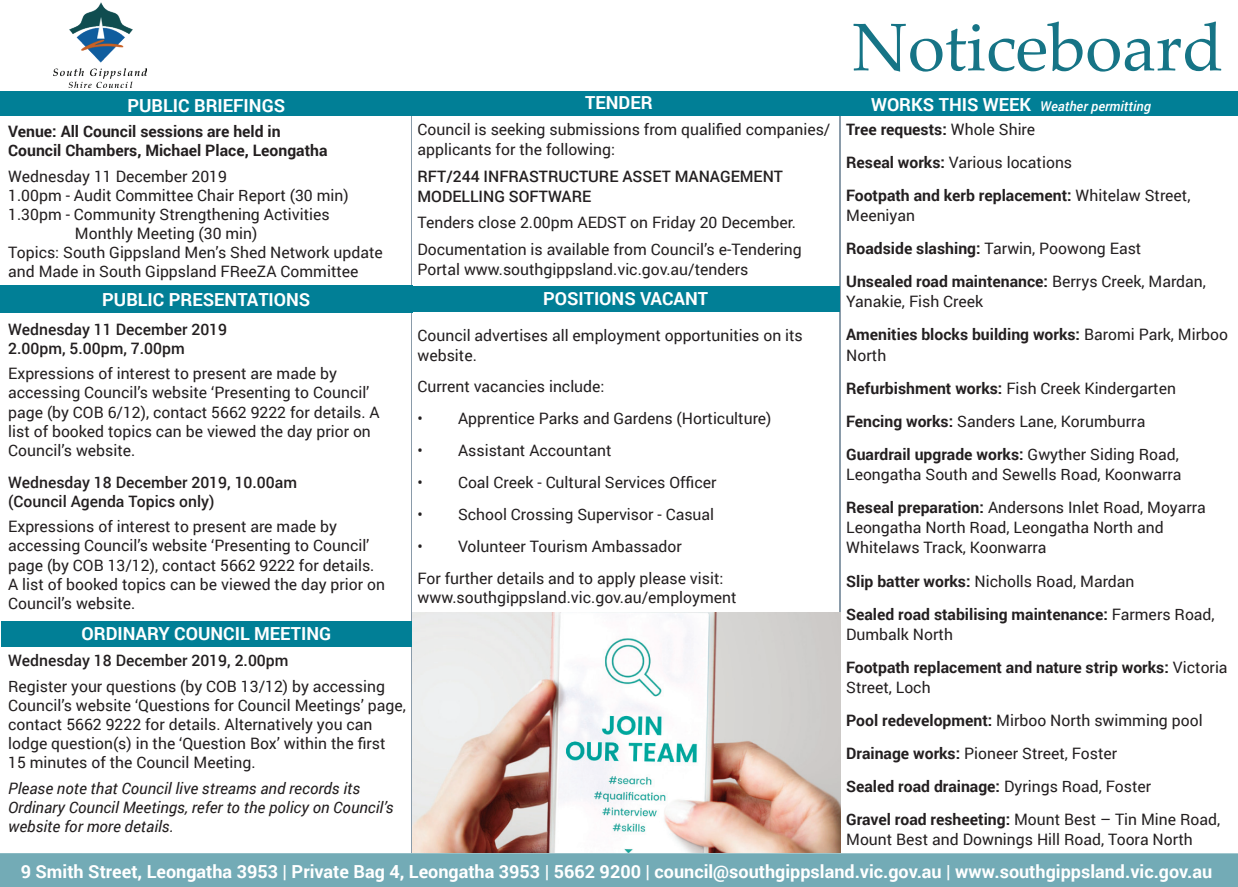
<style>
.page{position:relative;width:1238px;height:887px;background:#fff}
.page>*{position:absolute;margin:0;border:0;box-sizing:border-box;transform-origin:0 0}
.t1{font:67.5px "Palatino Linotype";color:#167486}
.t2{font:700 18px "Roboto";color:#fff}
.t3{font:15.75px/19.1px "Roboto";color:#231f20}
.t4{font:700 15.75px/33.1px "Roboto";color:#231f20}
.t5{font:500 15.75px/19.1px "Roboto";color:#231f20}
.t6{font:italic 15.75px/19.1px "Roboto";color:#231f20}
.t7{font:italic 500 13.5px "Roboto";color:#fff}
.s1{font-weight:700;font-style:normal;font-size:18px}
.s2{font-weight:400}
.s3{font-weight:700}
</style>
<div class="page">
<hr style="left:839px;top:103px;width:1px;height:749px;background:#8a9ba9">
<div style="left:0;top:91px;width:1237px;height:24px;background:#017f96"></div>
<hr style="left:411px;top:105px;width:1px;height:747px;background:#8a9ba9">
<div style="left:0;top:853px;width:1237px;height:34px;background:#73abb6"></div>
<img style="left:53px;top:3px;width:93px;height:85px">
<div style="left:1px;top:91px;width:413px;height:24px;background:#017f96"></div>
<div style="left:0;top:286px;width:412px;height:27px;background:#017f96"></div>
<div style="left:1px;top:620px;width:412px;height:26px;background:#017f96"></div>
<div style="left:411px;top:286px;width:428px;height:26px;background:#017f96"></div>
<img style="left:413px;top:612px;width:427px;height:240px">
<h1 class="t1" style="left:851px;top:-1px;width:373px">Noticeboard</h1>
<p class="t2" style="left:127px;top:92px;width:159px">PUBLIC BRIEFINGS</p>
<p class="t2" style="left:585px;top:89px;width:69px">TENDER</p>
<p class="t7" style="left:871px;top:96px;width:281px"><span class="s1">WORKS THIS WEEK</span> Weather permitting</p>
<p class="t3" style="left:417px;top:118px;width:414px;line-height:20.2px">Council is seeking submissions from qualified companies/ applicants for the following:</p>
<p class="t5" style="left:417px;top:165px;width:367px;line-height:20.2px">RFT/244 INFRASTRUCTURE ASSET MANAGEMENT<br>MODELLING SOFTWARE</p>
<p class="t3" style="left:417px;top:209px;width:386px;line-height:26.6px">Tenders close 2.00pm AEDST on Friday 20 December.<br>Documentation is available from Council’s e-Tendering</p>
<p class="t3" style="left:417px;top:259px;width:332px">Portal www.southgippsland.vic.gov.au/tenders</p>
<p class="t4" style="left:846px;top:112px;width:346px">Tree requests: <span class="s2">Whole Shire<br></span>Reseal works: <span class="s2">Various locations<br></span>Footpath and kerb replacement: <span class="s2">Whitelaw Street,</span></p>
<p class="t3" style="left:846px;top:198px;width:361px;line-height:33.1px">Meeniyan<br><span class="s3">Roadside slashing:</span> Tarwin, Poowong East<br><span class="s3">Unsealed road maintenance:</span> Berrys Creek, Mardan,</p>
<p class="t3" style="left:846px;top:284px;width:383px;line-height:33.1px">Yanakie, Fish Creek<br><span class="s3">Amenities blocks building works:</span> Baromi Park, Mirboo</p>
<p class="t3" style="left:846px;top:338px;width:334px;line-height:33.1px">North<br><span class="s3">Refurbishment works:</span> Fish Creek Kindergarten <span class="s3">Fencing works:</span> Sanders Lane, Korumburra <span class="s3">Guardrail upgrade works:</span> Gwyther Siding Road,</p>
<p class="t3" style="left:846px;top:457px;width:361px;line-height:33.1px">Leongatha South and Sewells Road, Koonwarra<br><span class="s3">Reseal preparation:</span> Andersons Inlet Road, Moyarra</p>
<p class="t3" style="left:846px;top:517px;width:319px;line-height:20.2px">Leongatha North Road, Leongatha North and<br>Whitelaws Track, Koonwarra</p>
<p class="t4" style="left:846px;top:563px;width:370px">Slip batter works: <span class="s2">Nicholls Road, Mardan<br></span>Sealed road stabilising maintenance: <span class="s2">Farmers Road,</span></p>
<p class="t4" style="left:846px;top:617px;width:383px"><span class="s2">Dumbalk North<br></span>Footpath replacement and nature strip works: <span class="s2">Victoria</span></p>
<p class="t3" style="left:846px;top:670px;width:375px;line-height:33.1px">Street, Loch<br><span class="s3">Pool redevelopment:</span> Mirboo North swimming pool <span class="s3">Drainage works:</span> Pioneer Street, Foster<br><span class="s3">Sealed road drainage:</span> Dyrings Road, Foster<br><span class="s3">Gravel road resheeting:</span> Mount Best – Tin Mine Road,</p>
<p class="t3" style="left:846px;top:829px;width:348px">Mount Best and Downings Hill Road, Toora North</p>
<p class="t2" style="left:21px;top:858px;width:1192px">9 Smith Street, Leongatha 3953 | Private Bag 4, Leongatha 3953 | 5662 9200 | council@southgippsland.vic.gov.au | www.southgippsland.vic.gov.au</p>
<p class="t4" style="left:8px;top:121px;width:321px;line-height:19.1px">Venue: All Council sessions are held in<br>Council Chambers, Michael Place, Leongatha</p>
<p class="t3" style="left:8px;top:166px;width:220px">Wednesday 11 December 2019</p>
<p class="t3" style="left:8px;top:185px;width:342px">1.00pm - Audit Committee Chair Report (30 min)</p>
<p class="t3" style="left:8px;top:204px;width:323px">1.30pm - Community Strengthening Activities</p>
<p class="t3" style="left:75px;top:223px;width:184px">Monthly Meeting (30 min)</p>
<p class="t3" style="left:8px;top:242px;width:376px">Topics: South Gippsland Men’s Shed Network update</p>
<p class="t3" style="left:8px;top:261px;width:352px">and Made in South Gippsland FReeZA Committee</p>
<p class="t2" style="left:543px;top:286px;width:166px">POSITIONS VACANT</p>
<p class="t2" style="left:102px;top:287px;width:210px">PUBLIC PRESENTATIONS</p>
<p class="t5" style="left:8px;top:319px;width:220px">Wednesday 11 December 2019<br>2.00pm, 5.00pm, 7.00pm</p>
<p class="t3" style="left:8px;top:363px;width:373px">Expressions of interest to present are made by accessing Council’s website ‘Presenting to Council’ page (by COB 6/12), contact 5662 9222 for details. A list of booked topics can be viewed the day prior on Council’s website.</p>
<p class="t5" style="left:8px;top:472px;width:290px">Wednesday 18 December 2019, 10.00am (Council Agenda Topics only)</p>
<p class="t3" style="left:8px;top:516px;width:378px">Expressions of interest to present are made by accessing Council’s website ‘Presenting to Council’ page (by COB 13/12), contact 5662 9222 for details.<br>A list of booked topics can be viewed the day prior on Council’s website.</p>
<p class="t3" style="left:417px;top:325px;width:387px">Council advertises all employment opportunities on its website.</p>
<p class="t3" style="left:417px;top:376px;width:188px">Current vacancies include:</p>
<p class="t3" style="left:417px;top:408px;width:355px">• Apprentice Parks and Gardens (Horticulture)</p>
<p class="t3" style="left:417px;top:440px;width:196px">• Assistant Accountant</p>
<p class="t3" style="left:417px;top:472px;width:300px">• Coal Creek - Cultural Services Officer</p>
<p class="t3" style="left:417px;top:504px;width:298px">• School Crossing Supervisor - Casual</p>
<p class="t3" style="left:417px;top:529px;width:307px;line-height:31.9px">• Volunteer Tourism Ambassador<br>For further details and to apply please visit:</p>
<p class="t3" style="left:417px;top:587px;width:320px">www.southgippsland.vic.gov.au/employment</p>
<p class="t2" style="left:81px;top:621px;width:251px">ORDINARY COUNCIL MEETING</p>
<p class="t5" style="left:8px;top:650px;width:282px">Wednesday 18 December 2019, 2.00pm</p>
<p class="t3" style="left:8px;top:676px;width:399px">Register your questions (by COB 13/12) by accessing Council’s website ‘Questions for Council Meetings’ page, contact 5662 9222 for details. Alternatively you can lodge question(s) in the ‘Question Box’ within the first 15 minutes of the Council Meeting.</p>
<p class="t6" style="left:8px;top:778px;width:387px">Please note that Council live streams and records its<br>Ordinary Council Meetings, refer to the policy on Council’s website for more details.</p>
</div>
